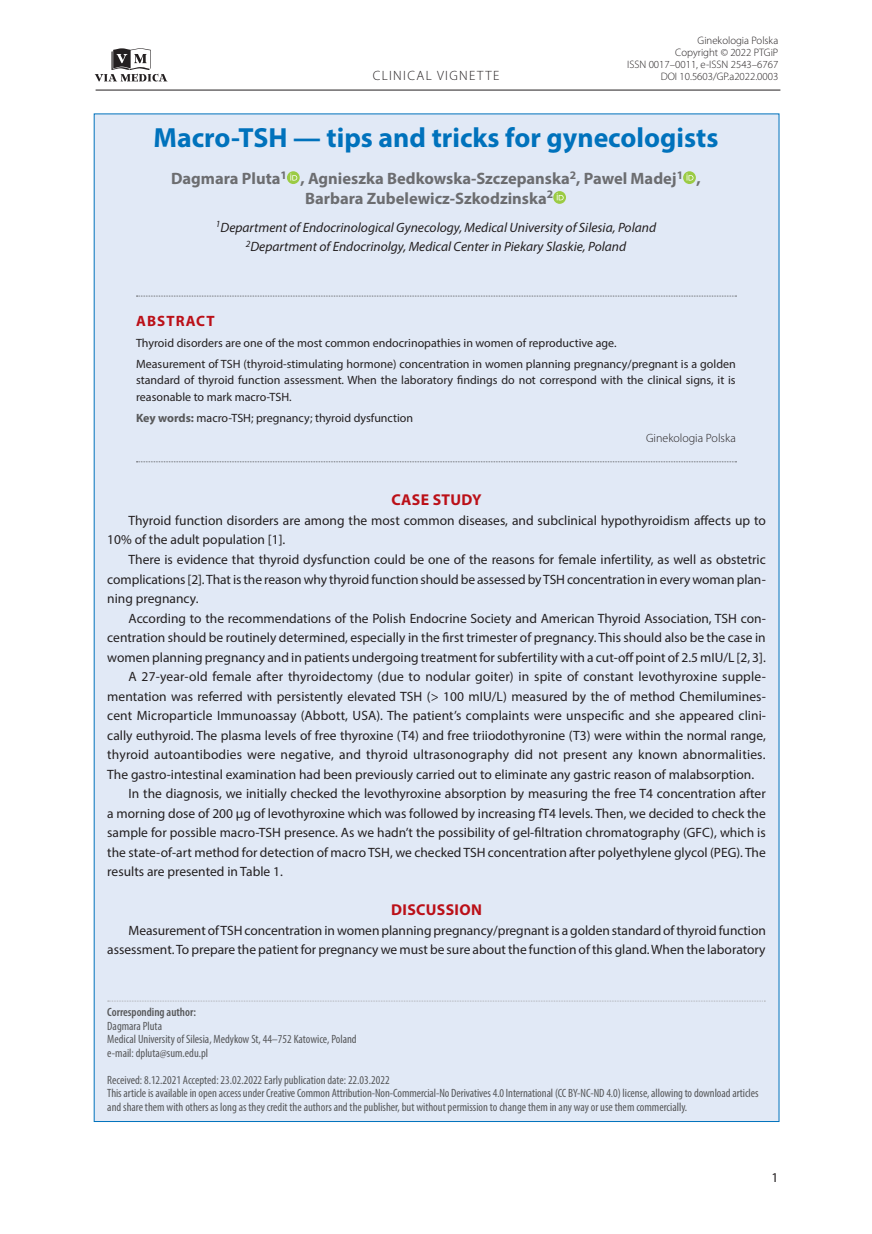
<style>
.page{position:relative;width:872px;height:1234px;background:#fff}
.page>*{position:absolute;margin:0;border:0;box-sizing:border-box;transform-origin:0 0}
._02_Tytul{font:700 27.75px "Myriad Pro";color:#0072bc}
._03_Autor{font:700 16.5px/19.8px "Myriad Pro";color:#6c6d70}
._12_Srodtytul_1{font:700 15.75px "Myriad Pro";letter-spacing:.02em;color:#bb1018}
._06_Streszczenie_tyt{font:700 15px "Myriad Pro";letter-spacing:.07em;color:#bb1018}
._08_Tekst{font:13.5px/19.5px "Myriad Pro";color:#231f20;text-align:justify}
._03_Afiliacje{font:italic 13.5px/19.5px "Myriad Pro";color:#231f20;text-align:center}
.t1{font:300 13.5px "Myriad Pro";letter-spacing:.1em;color:#231f20}
._06_Streszczenie_tek{font:12px/16.5px "Myriad Pro";color:#231f20;text-align:justify}
._05_This_article_is{font:condensed 12px/13.5px "Myriad Pro";letter-spacing:-.005em;color:#57585a}
._05_Adres_koresponde{font:condensed 12px "Myriad Pro";color:#57585a}
._05_Otrzymano{font:condensed 12px "Myriad Pro";color:#57585a}
._06_Streszczenie_slo{font:12px "Myriad Pro";color:#231f20}
._05_Adres_koresponde-2{font:600 condensed 12px "Myriad Pro";color:#57585a}
._06_Streszczenie_pod{font:300 12px "Myriad Pro";color:#231f20}
.t2{font:300 10.8px/12px "Myriad Pro";color:#231f20;text-align:right}
.s1{font-weight:700;color:#57585a}
</style>
<div class="page">
<svg style="left:95px;top:48px;width:72px;height:34px"></svg>
<hr style="left:96px;top:90px;width:684px;height:1px;background:#231f20">
<div style="left:94px;top:113px;width:685px;height:1008px;background:#e1e9f6"></div>
<svg style="left:108px;top:1000px;width:657px;height:1px"></svg>
<svg style="left:136px;top:295px;width:600px;height:1px"></svg>
<svg style="left:136px;top:461px;width:600px;height:1px"></svg>
<svg style="left:287px;top:171px;width:13px;height:13px"></svg>
<svg style="left:290px;top:173px;width:7px;height:8px"></svg>
<svg style="left:683px;top:171px;width:13px;height:13px"></svg>
<svg style="left:686px;top:173px;width:7px;height:8px"></svg>
<svg style="left:553px;top:191px;width:13px;height:13px"></svg>
<svg style="left:556px;top:193px;width:7px;height:7px"></svg>
<p class="t1" style="left:373px;top:68px;width:128px">CLINICAL VIGNETTE</p>
<p class="t2" style="left:627px;top:35px;width:153px">Ginekologia Polska<br>Copyright © 2022 PTGiP<br>ISSN 0017–0011, e-ISSN 2543–6767<br>DOI 10.5603/GP.a2022.0003</p>
<p class="_02_Tytul" style="left:154px;top:120px;width:566px">Macro-TSH — tips and tricks for gynecologists</p>
<p class="_03_Autor" style="left:305px;top:168px;width:397px;text-indent:-134px">Dagmara Pluta<sup>1</sup> , Agnieszka Bedkowska-Szczepanska<sup>2</sup>, Pawel Madej<sup>1</sup> ,<br>Barbara Zubelewicz-Szkodzinska<sup>2</sup></p>
<p class="_03_Afiliacje" style="left:216px;top:217px;width:442px"><sup>1</sup>Department of Endocrinological Gynecology, Medical University of Silesia, Poland<br><sup>2</sup>Department of Endocrinolgy, Medical Center in Piekary Slaskie, Poland</p>
<p class="_06_Streszczenie_tyt" style="left:136px;top:311px;width:80px">ABSTRACT</p>
<p class="_06_Streszczenie_tek" style="left:136px;top:334px;width:482px">Thyroid disorders are one of the most common endocrinopathies in women of reproductive age.</p>
<p class="_06_Streszczenie_tek" style="left:136px;top:355px;width:601px">Measurement of TSH (thyroid-stimulating hormone) concentration in women planning pregnancy/pregnant is a golden standard of thyroid function assessment. When the laboratory findings do not correspond with the clinical signs, it is reasonable to mark macro-TSH.</p>
<p class="_06_Streszczenie_slo" style="left:136px;top:410px;width:278px"><span class="s1">Key words:</span> macro-TSH; pregnancy; thyroid dysfunction</p>
<p class="_06_Streszczenie_pod" style="left:646px;top:431px;width:91px">Ginekologia Polska</p>
<p class="_12_Srodtytul_1" style="left:391px;top:489px;width:92px">CASE STUDY</p>
<p class="_08_Tekst" style="left:107px;top:510px;width:660px;text-indent:21px">Thyroid function disorders are among the most common diseases, and subclinical hypothyroidism affects up to<br>10% of the adult population [1].</p>
<p class="_08_Tekst" style="left:107px;top:549px;width:660px;text-indent:21px">There is evidence that thyroid dysfunction could be one of the reasons for female infertility, as well as obstetric complications [2]. That is the reason why thyroid function should be assessed by TSH concentration in every woman plan&shy;ning pregnancy.</p>
<p class="_08_Tekst" style="left:107px;top:608px;width:660px;text-indent:21px">According to the recommendations of the Polish Endocrine Society and American Thyroid Association, TSH con&shy;centration should be routinely determined, especially in the first trimester of pregnancy. This should also be the case in women planning pregnancy and in patients undergoing treatment for subfertility with a cut-off point of 2.5 mIU/L [2, 3].</p>
<p class="_08_Tekst" style="left:107px;top:666px;width:660px;text-indent:21px">A 27-year-old female after thyroidectomy (due to nodular goiter) in spite of constant levothyroxine supple&shy;mentation was referred with persistently elevated TSH (&gt; 100 mIU/L) measured by the of method Chemilumines&shy;cent Microparticle Immunoassay (Abbott, USA). The patient’s complaints were unspecific and she appeared clini&shy;cally euthyroid. The plasma levels of free thyroxine (T4) and free triiodothyronine (T3) were within the normal range, thyroid autoantibodies were negative, and thyroid ultrasonography did not present any known abnormalities.<br>The gastro-intestinal examination had been previously carried out to eliminate any gastric reason of malabsorption.</p>
<p class="_08_Tekst" style="left:107px;top:783px;width:660px;text-indent:21px">In the diagnosis, we initially checked the levothyroxine absorption by measuring the free T4 concentration after a morning dose of 200 µg of levothyroxine which was followed by increasing fT4 levels. Then, we decided to check the sample for possible macro-TSH presence. As we hadn’t the possibility of gel-filtration chromatography (GFC), which is the state-of-art method for detection of macro TSH, we checked TSH concentration after polyethylene glycol (PEG). The results are presented in Table 1.</p>
<p class="_12_Srodtytul_1" style="left:391px;top:899px;width:92px">DISCUSSION</p>
<p class="_08_Tekst" style="left:107px;top:920px;width:660px;text-align:right">Measurement of TSH concentration in women planning pregnancy/pregnant is a golden standard of thyroid function assessment. To prepare the patient for pregnancy we must be sure about the function of this gland. When the laboratory</p>
<p class="_05_Adres_koresponde-2" style="left:107px;top:1005px;width:90px">Corresponding author:</p>
<p class="_05_Adres_koresponde" style="left:107px;top:1018px;width:56px">Dagmara Pluta</p>
<p class="_05_Adres_koresponde" style="left:107px;top:1031px;width:251px">Medical University of Silesia, Medykow St, 44–752 Katowice, Poland</p>
<p class="_05_Adres_koresponde" style="left:107px;top:1045px;width:102px">e-mail: dpluta@sum.edu.pl</p>
<p class="_05_Otrzymano" style="left:107px;top:1072px;width:284px">Received: 8.12.2021 Accepted: 23.02.2022 Early publication date: 22.03.2022</p>
<p class="_05_This_article_is" style="left:107px;top:1086px;width:653px">This article is available in open access under Creative Common Attribution-Non-Commercial-No Derivatives 4.0 International (CC BY-NC-ND 4.0) license, allowing to download articles and share them with others as long as they credit the authors and the publisher, but without permission to change them in any way or use them commercially.</p>
<p class="_08_Tekst" style="left:771px;top:1167px;width:8px">1</p>
</div>
